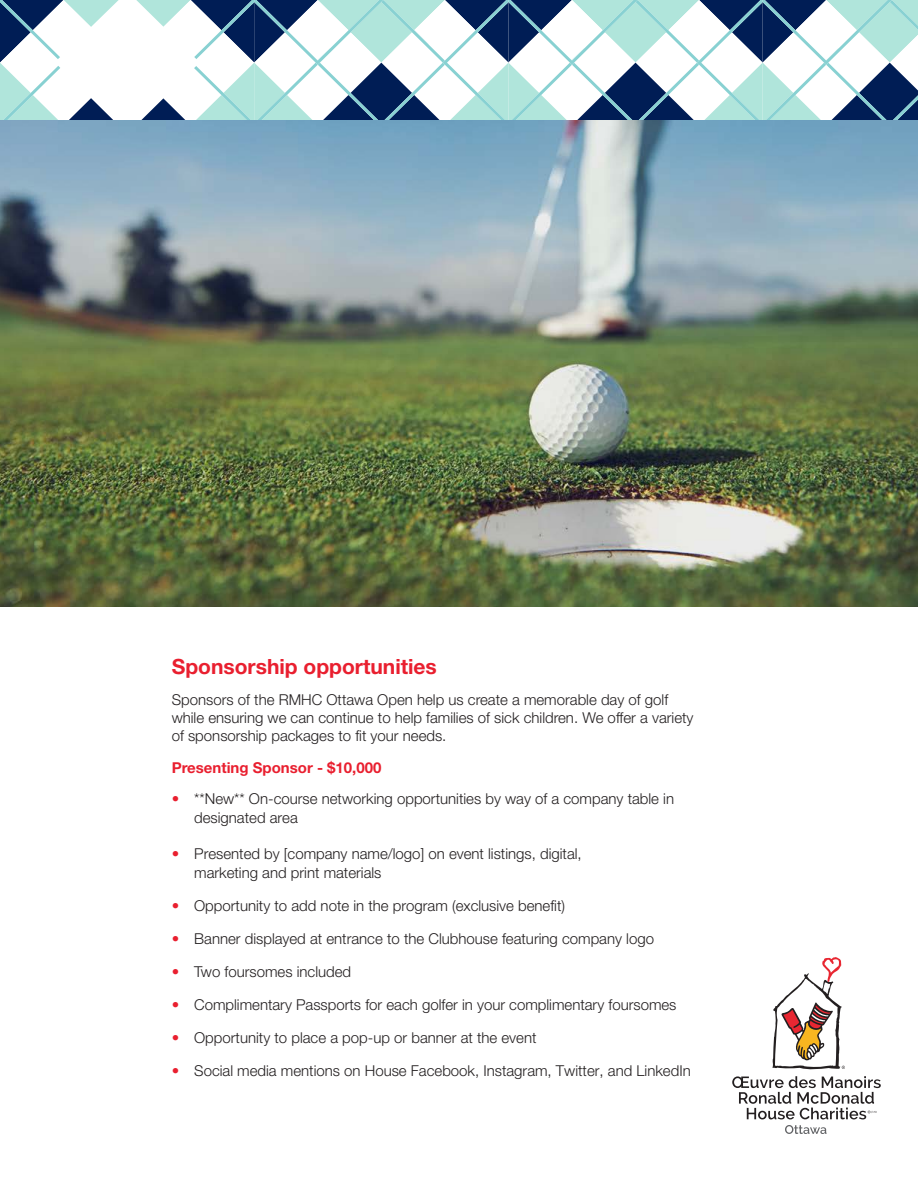
<style>
.page{position:relative;width:918px;height:1188px;background:#fff}
.page>*{position:absolute;margin:0;border:0;box-sizing:border-box;transform-origin:0 0}
.t1{font:700 21px "Helvetica Neue LT Std";color:#e91f2f}
.t2{font:300 15px/18px "Helvetica Neue LT Std";color:#231f20}
.t3{font:700 15px "Helvetica Neue LT Std";color:#e91f2f}
.s1{color:#e91f2f}
</style>
<div class="page">
<svg style="left:0;top:0;width:918px;height:121px"></svg>
<svg style="left:772px;top:957px;width:73px;height:113px"></svg>
<svg style="left:732px;top:1076px;width:149px;height:43px"></svg>
<svg style="left:785px;top:1125px;width:42px;height:9px"></svg>
<img style="left:0;top:121px;width:918px;height:486px">
<h1 class="t1" style="left:172px;top:653px;width:267px">Sponsorship opportunities</h1>
<p class="t2" style="left:172px;top:691px;width:523px">Sponsors of the RMHC Ottawa Open help us create a memorable day of golf while ensuring we can continue to help families of sick children. We offer a variety of sponsorship packages to fit your needs.</p>
<p class="t3" style="left:172px;top:758px;width:211px">Presenting Sponsor - $10,000</p>
<p class="t2" style="left:194px;top:789px;width:481px;line-height:18.5px;text-indent:-22px"><span class="s1">•</span> **New** On-course networking opportunities by way of a company table in designated area</p>
<p class="t2" style="left:194px;top:843px;width:389px;line-height:19.5px;text-indent:-22px"><span class="s1">•</span> Presented by [company name/logo] on event listings, digital, marketing and print materials</p>
<p class="t2" style="left:172px;top:897px;width:395px"><span class="s1">•</span> Opportunity to add note in the program (exclusive benefit)</p>
<p class="t2" style="left:172px;top:930px;width:484px"><span class="s1">•</span> Banner displayed at entrance to the Clubhouse featuring company logo</p>
<p class="t2" style="left:172px;top:963px;width:181px"><span class="s1">•</span> Two foursomes included</p>
<p class="t2" style="left:172px;top:996px;width:506px"><span class="s1">•</span> Complimentary Passports for each golfer in your complimentary foursomes</p>
<p class="t2" style="left:172px;top:1029px;width:366px"><span class="s1">•</span> Opportunity to place a pop-up or banner at the event</p>
<p class="t2" style="left:172px;top:1062px;width:521px"><span class="s1">•</span> Social media mentions on House Facebook, Instagram, Twitter, and LinkedIn</p>
</div>
